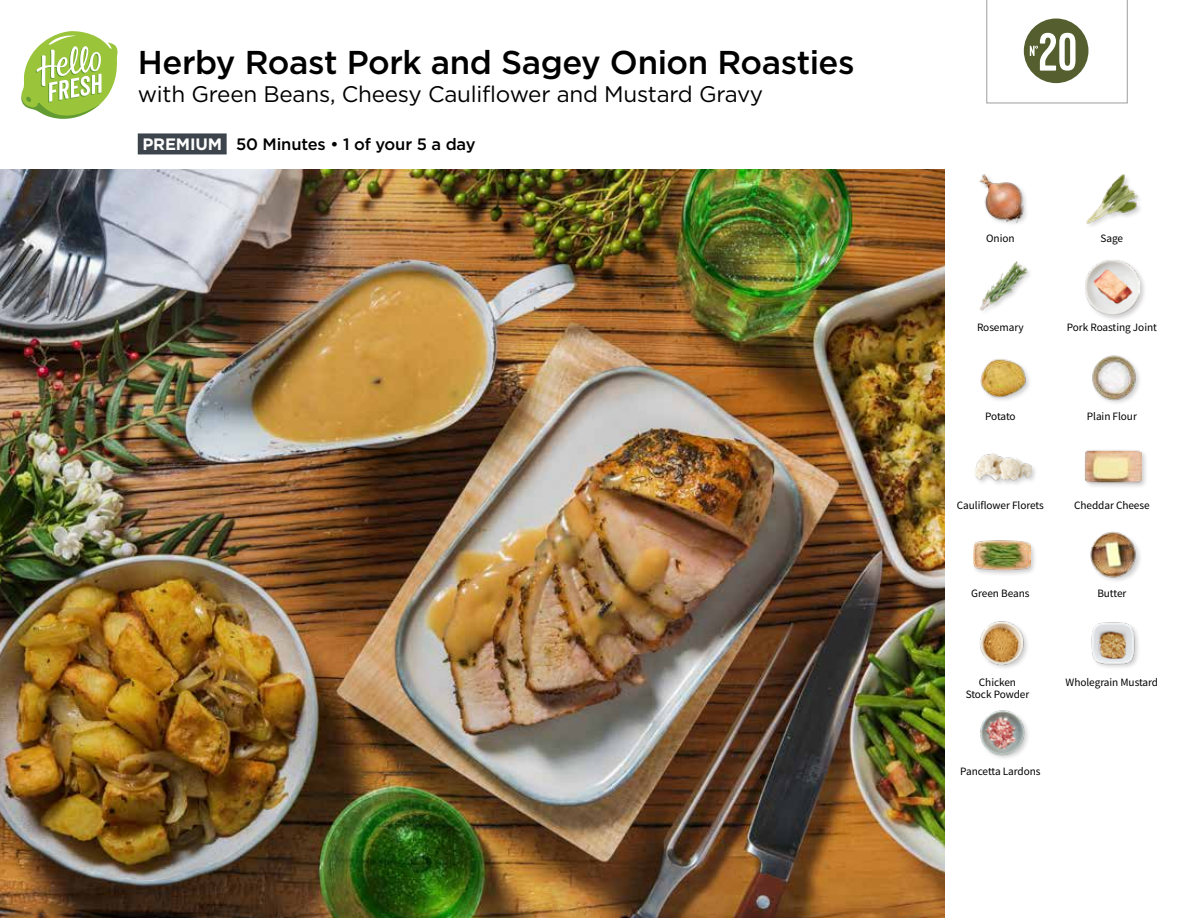
<style>
.page{position:relative;width:1188px;height:918px;background:#fff}
.page>*{position:absolute;margin:0;border:0;box-sizing:border-box;transform-origin:0 0}
.t1{font:54px "Kapra";color:#fff}
.t2{font:500 33px "Gotham";letter-spacing:-.015em;color:#000}
.t3{font:22.5px "Gotham";letter-spacing:-.01em;color:#000}
.t4{font:500 16.5px "Gotham";letter-spacing:-.01em;color:#000}
.t5{font:11.25px "Source Sans Pro";letter-spacing:-.005em;color:#000}
.s1{font-weight:700;color:#fff}
</style>
<div class="page">
<div style="left:138px;top:133px;width:89px;height:21px;background:#3d444b"></div>
<svg style="left:21px;top:31px;width:97px;height:88px"></svg>
<img style="left:0;top:170px;width:945px;height:748px">
<img style="left:980px;top:710px;width:48px;height:48px">
<img style="left:980px;top:621px;width:48px;height:47px">
<img style="left:1091px;top:622px;width:48px;height:46px">
<div style="left:971px;top:539px;width:66px;height:38px;background:#000;opacity:.2"></div>
<img style="left:973px;top:539px;width:58px;height:38px">
<img style="left:1090px;top:531px;width:50px;height:50px">
<div style="left:1084px;top:449px;width:64px;height:40px;background:#000;opacity:.2"></div>
<img style="left:1085px;top:449px;width:57px;height:40px">
<div style="left:973px;top:453px;width:66px;height:34px;background:#000;opacity:.2"></div>
<img style="left:975px;top:453px;width:57px;height:34px">
<img style="left:980px;top:359px;width:50px;height:41px">
<img style="left:1092px;top:355px;width:48px;height:48px">
<div style="left:1083px;top:258px;width:64px;height:63px;background:#000;opacity:.2"></div>
<img style="left:1084px;top:259px;width:55px;height:56px">
<img style="left:979px;top:261px;width:51px;height:50px">
<img style="left:979px;top:174px;width:48px;height:50px">
<img style="left:1086px;top:174px;width:54px;height:52px">
<svg style="left:986px;top:0;width:141px;height:104px"></svg>
<h2 class="t2" style="left:138px;top:41px;width:718px">Herby Roast Pork and Sagey Onion Roasties</h2>
<h3 class="t3" style="left:138px;top:82px;width:627px">with Green Beans, Cheesy Cauliflower and Mustard Gravy</h3>
<h3 class="t4" style="left:142px;top:133px;width:335px"><span class="s1">PREMIUM</span> 50 Minutes • 1 of your 5 a day</h3>
<h1 class="t1" style="left:1038px;top:21px;width:40px">20</h1>
<p class="t5" style="left:986px;top:231px;width:30px">Onion</p>
<p class="t5" style="left:1101px;top:231px;width:24px">Sage</p>
<p class="t5" style="left:977px;top:320px;width:48px">Rosemary</p>
<p class="t5" style="left:1067px;top:320px;width:92px">Pork Roasting Joint</p>
<p class="t5" style="left:985px;top:409px;width:32px">Potato</p>
<p class="t5" style="left:1087px;top:409px;width:52px">Plain Flour</p>
<p class="t5" style="left:957px;top:498px;width:88px">Cauliflower Florets</p>
<p class="t5" style="left:1074px;top:498px;width:77px">Cheddar Cheese</p>
<p class="t5" style="left:971px;top:586px;width:60px">Green Beans</p>
<p class="t5" style="left:1097px;top:586px;width:31px">Butter</p>
<p class="t5" style="left:979px;top:675px;width:39px">Chicken</p>
<p class="t5" style="left:1066px;top:675px;width:94px">Wholegrain Mustard</p>
<p class="t5" style="left:966px;top:687px;width:65px">Stock Powder</p>
<p class="t5" style="left:960px;top:764px;width:82px">Pancetta Lardons</p>
</div>
